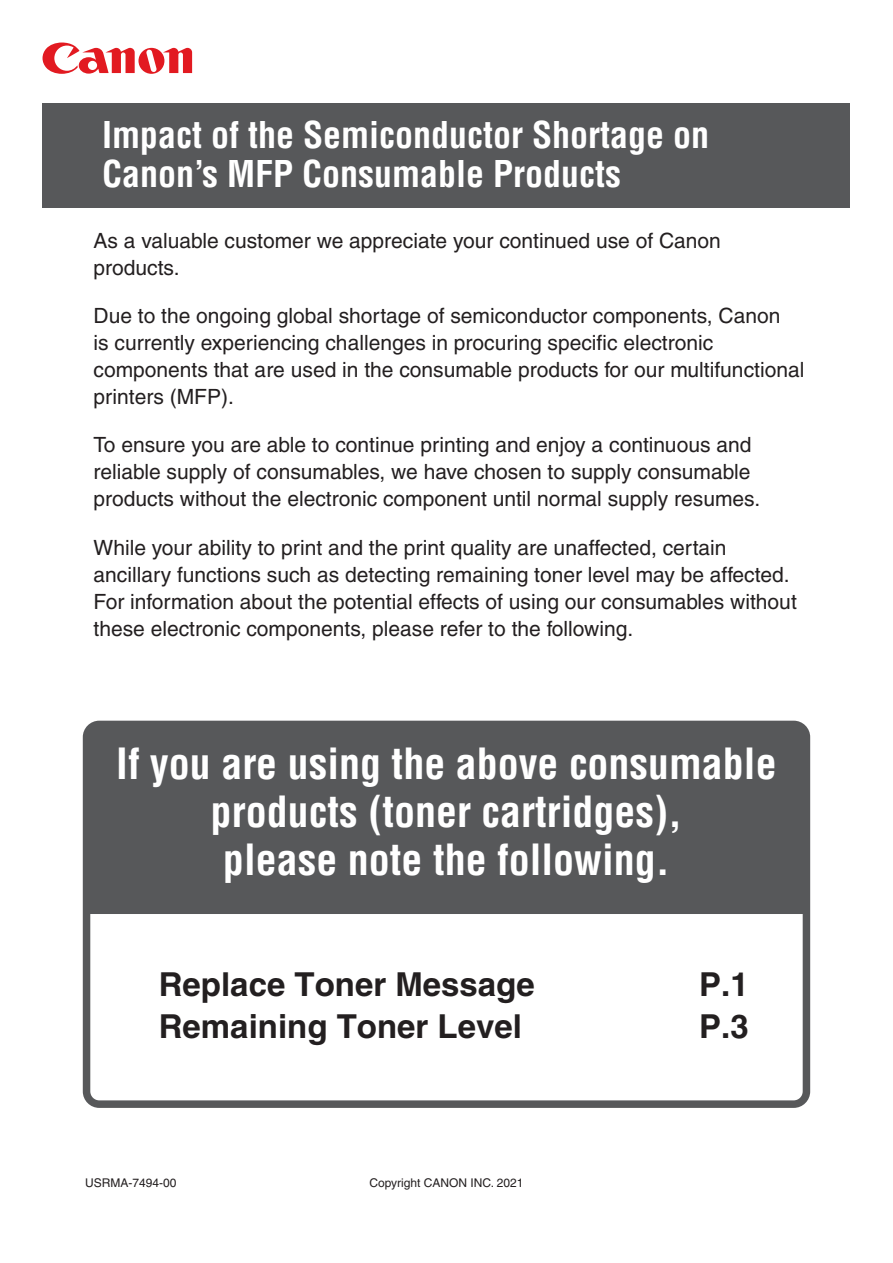
<style>
.page{position:relative;width:893px;height:1263px;background:#fff}
.page>*{position:absolute;margin:0;border:0;box-sizing:border-box;transform-origin:0 0}
.t1{font:700 condensed 42px/48px "Helvetica";color:#fff;text-align:center}
.t2{font:700 condensed 36px/39px "Helvetica";color:#fff}
.t3{font:700 33px "Helvetica";color:#231f20}
.t4{font:21px/27px "Helvetica";color:#231f20}
.t5{font:12px "Helvetica";color:#231f20}
</style>
<div class="page">
<div style="left:92px;top:730px;width:709px;height:184px;background:#57585a"></div>
<div style="left:83px;top:721px;width:727px;height:387px;border:8px solid #57585a;border-radius:13px"></div>
<div style="left:43px;top:104px;width:807px;height:104px;background:#57585a"></div>
<svg style="left:43px;top:43px;width:149px;height:31px"></svg>
<h2 class="t2" style="left:102px;top:115px;width:609px">Impact of the Semiconductor Shortage on<br>Canon’s MFP Consumable Products</h2>
<p class="t4" style="left:94px;top:227px;width:629px">As a valuable customer we appreciate your continued use of Canon products.</p>
<p class="t4" style="left:94px;top:302px;width:712px">Due to the ongoing global shortage of semiconductor components, Canon<br>is currently experiencing challenges in procuring specific electronic components that are used in the consumable products for our multifunctional printers (MFP).</p>
<p class="t4" style="left:94px;top:431px;width:668px">To ensure you are able to continue printing and enjoy a continuous and reliable supply of consumables, we have chosen to supply consumable products without the electronic component until normal supply resumes.</p>
<p class="t4" style="left:94px;top:534px;width:705px">While your ability to print and the print quality are unaffected, certain ancillary functions such as detecting remaining toner level may be affected.<br>For information about the potential effects of using our consumables without these electronic components, please refer to the following.</p>
<h1 class="t1" style="left:116px;top:739px;width:662px">If you are using the above consumable products (toner cartridges),<br>please note the following.</h1>
<h3 class="t3" style="left:159px;top:964px;width:377px">Replace Toner Message</h3>
<h3 class="t3" style="left:699px;top:964px;width:51px">P.1</h3>
<h3 class="t3" style="left:159px;top:1006px;width:365px">Remaining Toner Level</h3>
<h3 class="t3" style="left:699px;top:1006px;width:51px">P.3</h3>
<p class="t5" style="left:85px;top:1176px;width:93px">USRMA-7494-00</p>
<p class="t5" style="left:369px;top:1176px;width:156px">Copyright CANON INC. 2021</p>
</div>
